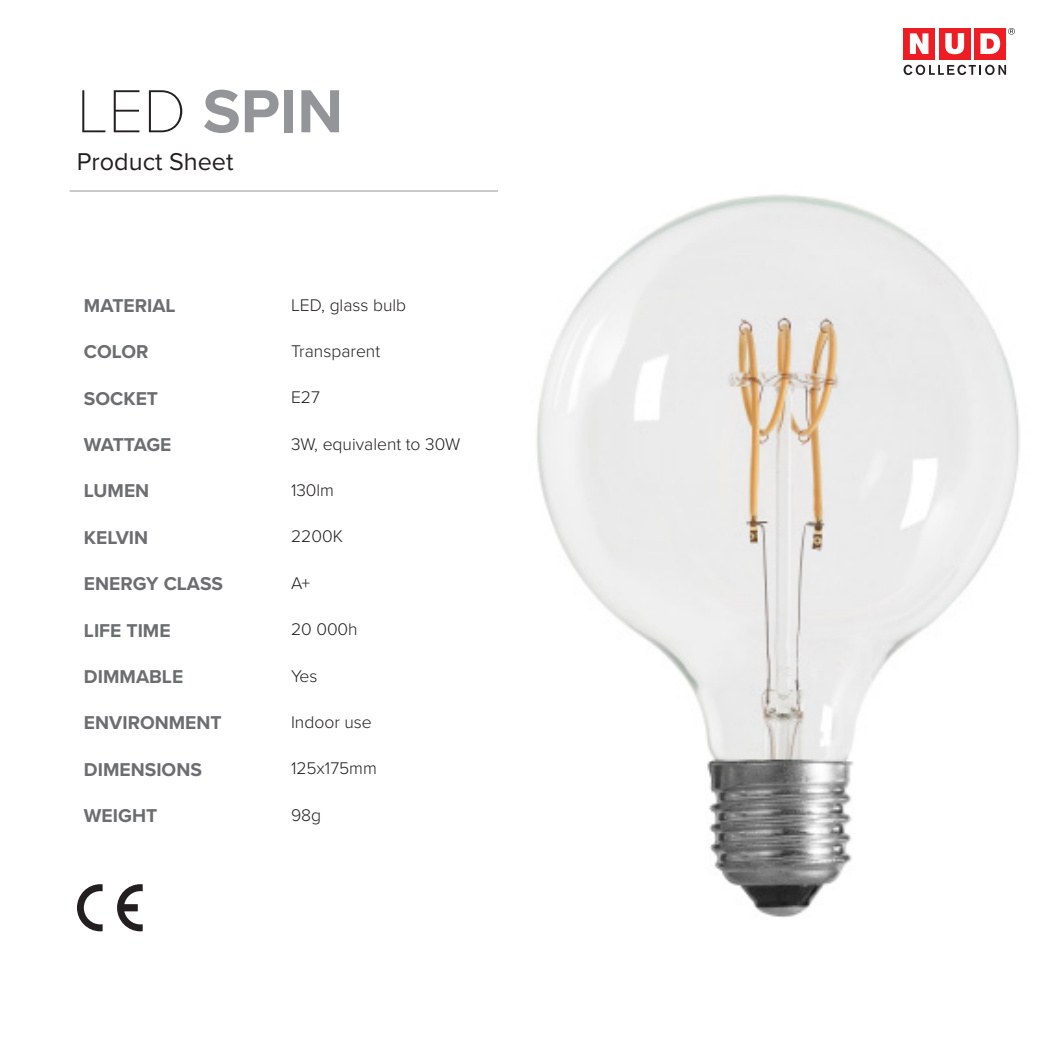
<style>
.page{position:relative;width:1042px;height:1042px;background:#fff}
.page>*{position:absolute;margin:0;border:0;box-sizing:border-box;transform-origin:0 0}
.t1{font:700 63px "Proxima Nova";color:#939598}
.t2{font:25.2px "Proxima Nova";color:#231f20}
.t3{font:700 19.25px "Proxima Nova";color:#6c6d70}
.t4{font:700 19.25px "Proxima Nova";letter-spacing:-.04em;color:#6c6d70}
.t5{font:300 17.5px "Proxima Nova";color:#231f20}
.s1{font-family:"Proxima Nova T";font-weight:100;color:#231f20}
</style>
<div class="page">
<hr style="left:70px;top:191px;width:507px;height:1px;background:#939598">
<div style="left:903px;top:28px;width:32px;height:31px;background:#ee1d23"></div>
<div style="left:939px;top:28px;width:31px;height:31px;background:#ee1d23"></div>
<div style="left:974px;top:28px;width:32px;height:31px;background:#ee1d23"></div>
<svg style="left:910px;top:33px;width:18px;height:21px"></svg>
<svg style="left:945px;top:33px;width:19px;height:21px"></svg>
<svg style="left:980px;top:33px;width:20px;height:21px"></svg>
<svg style="left:903px;top:65px;width:103px;height:10px"></svg>
<svg style="left:1008px;top:28px;width:7px;height:7px"></svg>
<img style="left:499px;top:191px;width:521px;height:727px">
<svg style="left:77px;top:884px;width:26px;height:47px"></svg>
<svg style="left:117px;top:884px;width:26px;height:47px"></svg>
<p class="t1" style="left:77px;top:64px;width:268px"><span class="s1">LED</span> SPIN</p>
<p class="t2" style="left:77px;top:143px;width:158px">Product Sheet</p>
<p class="t3" style="left:84px;top:291px;width:93px">MATERIAL</p>
<p class="t5" style="left:291px;top:292px;width:117px">LED, glass bulb</p>
<p class="t3" style="left:84px;top:338px;width:66px">COLOR</p>
<p class="t5" style="left:291px;top:338px;width:91px">Transparent</p>
<p class="t3" style="left:84px;top:384px;width:76px">SOCKET</p>
<p class="t5" style="left:291px;top:384px;width:30px">E27</p>
<p class="t4" style="left:84px;top:430px;width:89px">WATTAGE</p>
<p class="t5" style="left:291px;top:431px;width:171px">3W, equivalent to 30W</p>
<p class="t3" style="left:84px;top:477px;width:67px">LUMEN</p>
<p class="t5" style="left:291px;top:477px;width:45px">130lm</p>
<p class="t3" style="left:84px;top:523px;width:66px">KELVIN</p>
<p class="t5" style="left:291px;top:523px;width:53px">2200K</p>
<p class="t3" style="left:84px;top:569px;width:141px">ENERGY CLASS</p>
<p class="t5" style="left:291px;top:570px;width:21px">A+</p>
<p class="t3" style="left:84px;top:616px;width:88px">LIFE TIME</p>
<p class="t5" style="left:291px;top:616px;width:68px">20 000h</p>
<p class="t3" style="left:84px;top:662px;width:101px">DIMMABLE</p>
<p class="t5" style="left:291px;top:663px;width:28px">Yes</p>
<p class="t3" style="left:84px;top:708px;width:139px">ENVIRONMENT</p>
<p class="t5" style="left:291px;top:709px;width:82px">Indoor use</p>
<p class="t3" style="left:84px;top:755px;width:119px">DIMENSIONS</p>
<p class="t5" style="left:291px;top:755px;width:87px">125x175mm</p>
<p class="t3" style="left:84px;top:801px;width:75px">WEIGHT</p>
<p class="t5" style="left:291px;top:802px;width:32px">98g</p>
</div>
